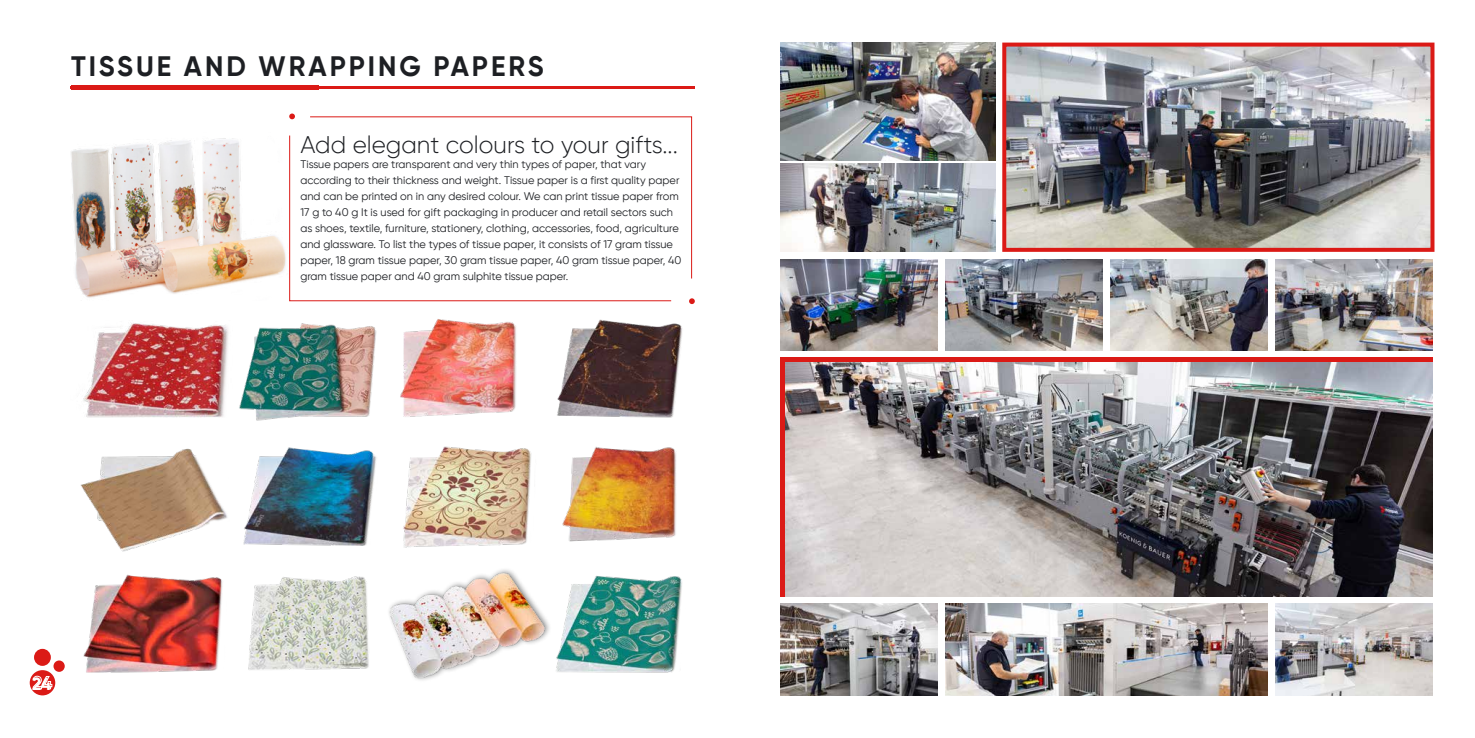
<style>
.page{position:relative;width:1475px;height:738px;background:#fff}
.page>*{position:absolute;margin:0;border:0;box-sizing:border-box;transform-origin:0 0}
.t1{font:700 28px "Gilroy";letter-spacing:.11em;color:#1d1f23}
.t2{font:300 24px "Gilroy";color:#1d1f23}
.t3{font:700 17.6px "Gilroy";color:#fff}
.t4{font:11px/16px "Gilroy";color:#1d1f23}
</style>
<div class="page">
<div style="left:30px;top:669px;width:25px;height:25px;background:#db1a16;border-radius:50%"></div>
<div style="left:34px;top:648px;width:17px;height:17px;background:#db1a16;border-radius:50%"></div>
<div style="left:53px;top:660px;width:12px;height:11px;background:#db1a16;border-radius:50%"></div>
<img style="left:71px;top:138px;width:215px;height:160px">
<hr style="left:71px;top:86px;width:623px;height:2px;background:#db1a16">
<hr style="left:71px;top:85px;width:247px;height:4px;background:#db1a16">
<img style="left:780px;top:163px;width:215px;height:89px">
<img style="left:1007px;top:48px;width:422px;height:199px">
<div style="left:1002px;top:43px;width:432px;height:209px;border:4px solid #db1a16"></div>
<img style="left:780px;top:43px;width:215px;height:117px">
<img style="left:780px;top:603px;width:156px;height:91px">
<img style="left:945px;top:603px;width:321px;height:91px">
<img style="left:1275px;top:603px;width:157px;height:91px">
<img style="left:780px;top:259px;width:156px;height:91px">
<img style="left:945px;top:259px;width:156px;height:91px">
<img style="left:1110px;top:259px;width:156px;height:91px">
<img style="left:1275px;top:259px;width:157px;height:91px">
<img style="left:784px;top:361px;width:648px;height:235px">
<hr style="left:780px;top:357px;width:4px;height:239px;background:#db1a16">
<hr style="left:780px;top:357px;width:652px;height:4px;background:#db1a16">
<svg style="left:689px;top:298px;width:5px;height:6px"></svg>
<svg style="left:289px;top:113px;width:6px;height:6px"></svg>
<svg style="left:289px;top:135px;width:383px;height:166px"></svg>
<svg style="left:309px;top:116px;width:383px;height:163px"></svg>
<img style="left:83px;top:319px;width:599px;height:102px">
<img style="left:80px;top:446px;width:596px;height:106px">
<img style="left:83px;top:574px;width:599px;height:99px">
<div style="left:386px;top:566px;width:165px;height:116px;background:#000;opacity:.5"></div>
<h1 class="t1" style="left:71px;top:49px;width:474px">TISSUE AND WRAPPING PAPERS</h1>
<h2 class="t2" style="left:300px;top:129px;width:379px">Add elegant colours to your gifts...</h2>
<p class="t4" style="left:300px;top:156px;width:382px">Tissue papers are transparent and very thin types of paper, that vary according to their thickness and weight. Tissue paper is a first quality paper and can be printed on in any desired colour. We can print tissue paper from 17 g to 40 g It is used for gift packaging in producer and retail sectors such as shoes, textile, furniture, stationery, clothing, accessories, food, agriculture and glassware. To list the types of tissue paper, it consists of 17 gram tissue paper, 18 gram tissue paper, 30 gram tissue paper, 40 gram tissue paper, 40 gram tissue paper and 40 gram sulphite tissue paper.</p>
<h3 class="t3" style="left:32px;top:672px;width:21px">24</h3>
</div>
